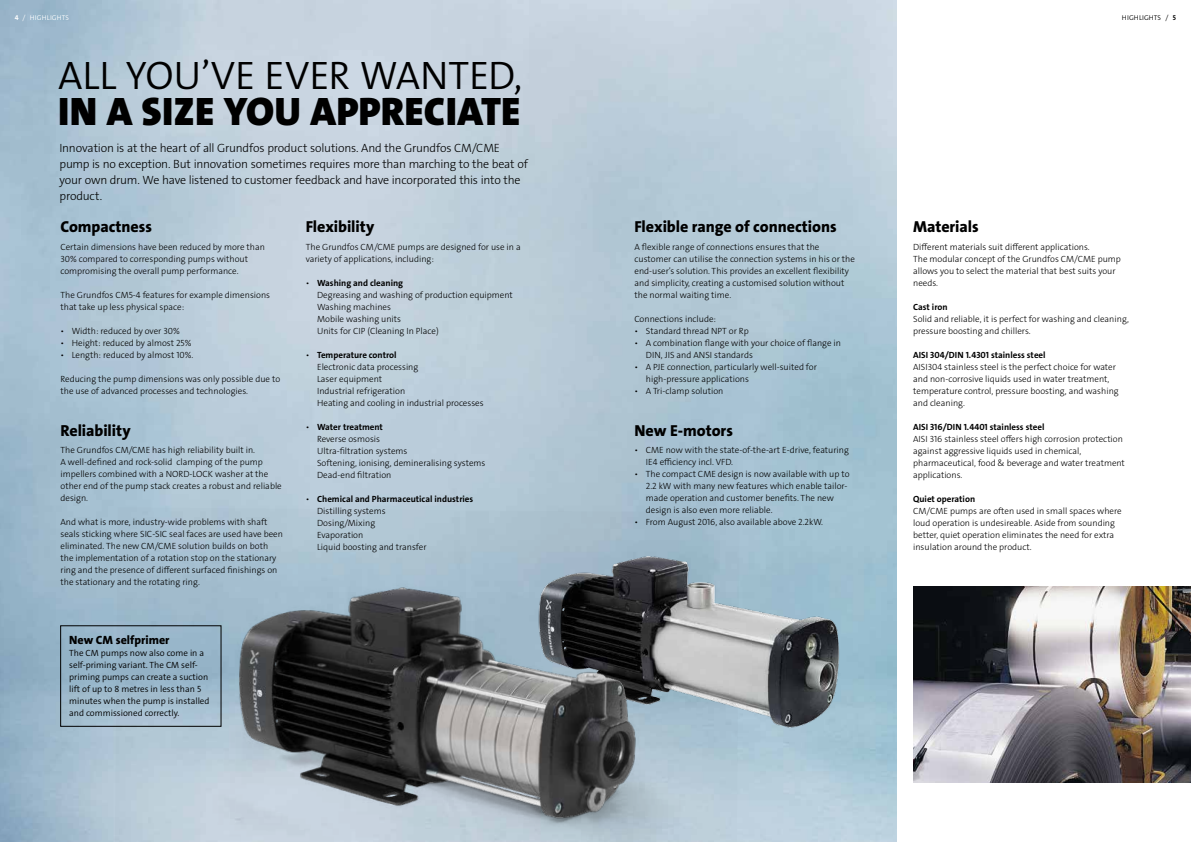
<style>
.page{position:relative;width:1191px;height:842px;background:#fff}
.page>*{position:absolute;margin:0;border:0;box-sizing:border-box;transform-origin:0 0}
.t1{font:40px "Grundfos The Sans V2 OT 4 SL";letter-spacing:-.005em;color:#000}
.t2{font:40px "Grundfos The Sans V2 OT 9 BL";letter-spacing:.005em;color:#000}
.t3{font:16px "Grundfos The Sans V2 OT 8 XB";letter-spacing:-.005em;color:#000}
.t4{font:12px/16px "Grundfos The Sans V2 OT 3 L";letter-spacing:-.02em;color:#000}
.t5{font:12px "Grundfos The Sans V2 OT 8 XB";color:#000}
.t6{font:9px/12px "Grundfos The Sans V2 OT 3 L";color:#000}
.t7{font:9px "Grundfos The Sans V2 OT 7 B";color:#000}
.t8{font:9px/12px "Grundfos The Sans V2 OT 4 SL";color:#000}
.t9{font:7px "Grundfos The Sans V2 OT 4 SL";letter-spacing:.015em;color:#fff}
.t10{font:7px "Grundfos The Sans V2 OT 4 SL";letter-spacing:.015em;color:#000}
.s1{font-family:"Grundfos The Sans V2 OT 7 B"}
.s2{font-family:"Grundfos The Sans V2 OT 3 L"}
</style>
<div class="page">
<img style="left:0;top:0;width:896px;height:842px">
<img style="left:913px;top:586px;width:278px;height:196px">
<img style="left:115px;top:507px;width:624px;height:335px">
<img style="left:539px;top:450px;width:327px;height:327px">
<p class="t9" style="left:15px;top:13px;width:56px"><span class="s1">4</span> / highlights</p>
<p class="t10" style="left:1122px;top:13px;width:56px">highlights / <span class="s1">5</span></p>
<h1 class="t1" style="left:58px;top:50px;width:466px">All you’ve ever wanted,</h1>
<h1 class="t2" style="left:58px;top:86px;width:464px">IN A SIZE YOU APPRECIATE</h1>
<p class="t4" style="left:60px;top:140px;width:470px">Innovation is at the heart of all Grundfos product solutions. And the Grundfos CM/CME pump is no exception. But innovation sometimes requires more than marching to the beat of your own drum. We have listened to customer feedback and have incorporated this into the product.</p>
<h2 class="t3" style="left:913px;top:216px;width:67px">Materials</h2>
<p class="t6" style="left:913px;top:241px;width:209px">Different materials suit different applications.<br>The modular concept of the Grundfos CM/CME pump allows you to select the material that best suits your needs.</p>
<p class="t7" style="left:913px;top:301px;width:36px">Cast iron</p>
<p class="t6" style="left:913px;top:313px;width:217px">Solid and reliable, it is perfect for washing and cleaning, pressure boosting and chillers.</p>
<p class="t7" style="left:913px;top:349px;width:134px">AISI 304/DIN 1.4301 stainless steel</p>
<p class="t6" style="left:913px;top:361px;width:207px">AISI304 stainless steel is the perfect choice for water and non-corrosive liquids used in water treatment, temperature control, pressure boosting, and washing and cleaning.</p>
<p class="t7" style="left:913px;top:421px;width:133px">AISI 316/DIN 1.4401 stainless steel</p>
<p class="t6" style="left:913px;top:433px;width:213px">AISI 316 stainless steel offers high corrosion protection against aggressive liquids used in chemical, pharmaceutical, food &amp; beverage and water treatment applications.</p>
<p class="t7" style="left:913px;top:493px;width:64px">Quiet operation</p>
<p class="t6" style="left:913px;top:505px;width:210px">CM/CME pumps are often used in small spaces where loud operation is undesireable. Aside from sounding better, quiet operation eliminates the need for extra insulation around the product.</p>
<h2 class="t3" style="left:634px;top:216px;width:204px">Flexible range of connections</h2>
<p class="t6" style="left:634px;top:241px;width:222px">A flexible range of connections ensures that the customer can utilise the connection systems in his or the end-user’s solution. This provides an excellent flexibility and simplicity, creating a customised solution without the normal waiting time.</p>
<p class="t6" style="left:634px;top:313px;width:83px">Connections include:</p>
<p class="t6" style="left:634px;top:325px;width:116px">• Standard thread NPT or Rp</p>
<p class="t6" style="left:646px;top:337px;width:197px;text-indent:-11px">• A combination flange with your choice of flange in<br>DIN, JIS and ANSI standards</p>
<p class="t6" style="left:646px;top:361px;width:173px;text-indent:-11px">• A PJE connection, particularly well-suited for high-pressure applications</p>
<p class="t6" style="left:634px;top:385px;width:90px">• A Tri-clamp solution</p>
<h2 class="t3" style="left:634px;top:420px;width:100px">New E-motors</h2>
<p class="t6" style="left:646px;top:444px;width:205px;text-indent:-11px">• CME now with the state-of-the-art E-drive, featuring<br>IE4 efficiency incl. VFD.</p>
<p class="t6" style="left:646px;top:468px;width:205px;text-indent:-11px">• The compact CME design is now available with up to 2.2 kW with many new features which enable tailor&shy;made operation and customer benefits. The new design is also even more reliable.</p>
<p class="t6" style="left:634px;top:516px;width:190px">• From August 2016, also available above 2.2kW.</p>
<h2 class="t3" style="left:306px;top:216px;width:70px">Flexibility</h2>
<p class="t6" style="left:306px;top:241px;width:216px">The Grundfos CM/CME pumps are designed for use in a variety of applications, including:</p>
<p class="t7" style="left:306px;top:277px;width:99px"><span class="s2">•</span> Washing and cleaning</p>
<p class="t6" style="left:306px;top:289px;width:7px">D</p>
<h2 class="t3" style="left:60px;top:216px;width:93px">Compactness</h2>
<p class="t6" style="left:60px;top:241px;width:206px">Certain dimensions have been reduced by more than<br>30% compared to corresponding pumps without compromising the overall pump performance.</p>
<p class="t6" style="left:60px;top:289px;width:211px">The Grundfos CM5-4 features for example dimensions that take up less physical space:</p>
<p class="t6" style="left:60px;top:325px;width:121px">• Width: reduced by over 30%</p>
<p class="t6" style="left:60px;top:337px;width:132px">• Height: reduced by almost 25%</p>
<p class="t6" style="left:60px;top:349px;width:134px">• Length: reduced by almost 10%.</p>
<p class="t6" style="left:60px;top:373px;width:221px">Reducing the pump dimensions was only possible due to the use of advanced processes and technologies.</p>
<h2 class="t3" style="left:60px;top:420px;width:72px">Reliability</h2>
<p class="t6" style="left:60px;top:444px;width:223px">The Grundfos CM/CME has high reliability built in.<br>A well-defined and rock-solid clamping of the pump impellers combined with a NORD-LOCK washer at the other end of the pump stack creates a robust and reliable design.</p>
<p class="t6" style="left:60px;top:516px;width:224px">And what is more, industry-wide problems with shaft seals sticking where SIC-SIC seal faces are used have been eliminated. The new CM/CME solution builds on both the implementation of a rotation stop on the stationary ring and the presence of different surfaced finishings on the stationary and the rotating ring.</p>
<p class="t6" style="left:317px;top:289px;width:197px;text-indent:6px">egreasing and washing of production equipment<br>Washing machines<br>Mobile washing units<br>Units for CIP (Cleaning In Place)</p>
<p class="t7" style="left:306px;top:349px;width:92px"><span class="s2">•</span> Temperature control</p>
<p class="t6" style="left:317px;top:361px;width:168px">Electronic data processing<br>Laser equipment<br>Industrial refrigeration<br>Heating and cooling in industrial processes</p>
<p class="t7" style="left:306px;top:421px;width:79px"><span class="s2">•</span> Water treatment</p>
<p class="t6" style="left:306px;top:433px;width:76px">Reverse osmosis<br>U</p>
<p class="t6" style="left:306px;top:445px;width:181px;text-indent:18px">ltra-filtration systems<br>Softening, ionising, demineralising systems<br>D</p>
<p class="t6" style="left:323px;top:469px;width:70px">ead-end filtration</p>
<p class="t7" style="left:306px;top:493px;width:169px"><span class="s2">•</span> Chemical and Pharmaceutical industries</p>
<p class="t6" style="left:306px;top:505px;width:7px">D</p>
<p class="t6" style="left:323px;top:505px;width:64px">istilling systems</p>
<p class="t6" style="left:306px;top:517px;width:7px">D</p>
<p class="t6" style="left:317px;top:517px;width:111px;text-indent:6px">osing/Mixing<br>Evaporation<br>Liquid boosting and transfer</p>
<h3 class="t5" style="left:69px;top:632px;width:102px">New CM selfprimer</h3>
<p class="t8" style="left:69px;top:647px;width:142px">The CM pumps now also come in a self-priming variant. The CM self&shy;priming pumps can create a suction lift of up to 8 metres in less than 5 minutes when the pump is installed and commissioned correctly.</p>
</div>
